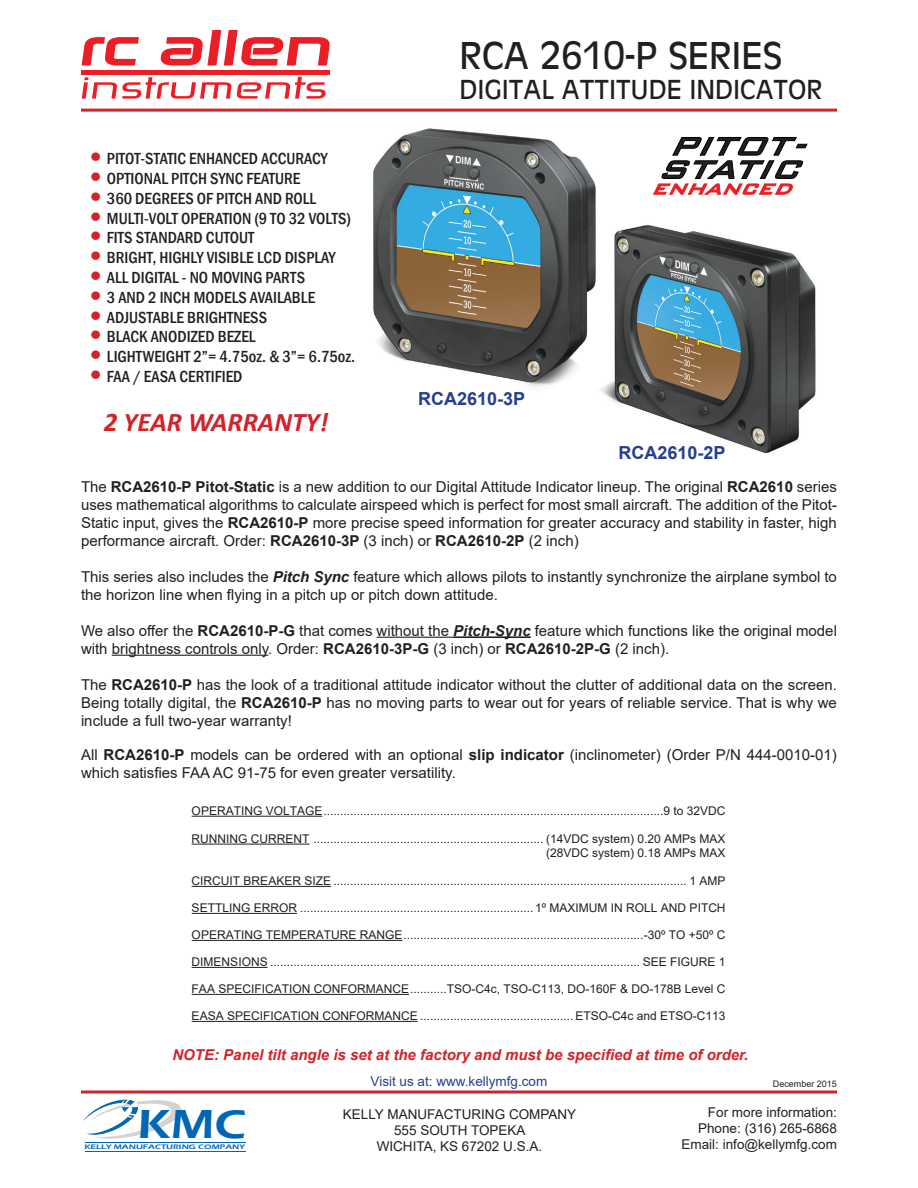
<style>
.page{position:relative;width:918px;height:1188px;background:#fff}
.page>*{position:absolute;margin:0;border:0;box-sizing:border-box;transform-origin:0 0}
.t1{font:600 41.7px "Eras ITC";color:#0166b3;scale:1.19 1}
.t2{font:36px "Antique Olive";color:#231f20}
.t3{font:italic 700 27px "Calibri";color:#d1232a}
.t4{font:25.5px "Antique Olive";color:#231f20}
.t5{font:700 18px "Arial";color:#253f8e}
.t6{font:500 condensed 16.5px "Franklin Gothic";color:#231f20}
.t7{font:15px/18px "Arial";color:#231f20}
.t8{font:italic 700 15px "Arial";color:#d1232a}
.t9{font:13.5px "Arial";color:#231f20}
.t10{font:13.5px "Arial";color:#253f8e}
.t11{font:12px "Arial";color:#231f20}
.t12{font:9px "Arial";color:#231f20}
.t13{font:600 6.75px "Eras ITC";color:#0166b3;scale:1.36 1}
.s1{font-family:"Arial";font-weight:700;font-stretch:normal;font-size:30px;color:#d1232a}
.s2{font-weight:700}
.s3{font-weight:700;font-style:italic}
</style>
<div class="page">
<img style="left:373px;top:128px;width:443px;height:325px">
<svg style="left:83px;top:1099px;width:98px;height:40px"></svg>
<hr style="left:85px;top:1151px;width:160px;height:1px;background:#0166b3">
<hr style="left:85px;top:1142px;width:160px;height:1px;background:#0166b3">
<svg style="left:81px;top:30px;width:249px;height:69px"></svg>
<hr style="left:192px;top:816px;width:130px;height:1px;background:#231f20">
<hr style="left:192px;top:844px;width:118px;height:1px;background:#231f20">
<hr style="left:192px;top:886px;width:139px;height:1px;background:#231f20">
<hr style="left:192px;top:913px;width:105px;height:1px;background:#231f20">
<hr style="left:192px;top:940px;width:210px;height:1px;background:#231f20">
<hr style="left:192px;top:967px;width:76px;height:1px;background:#231f20">
<hr style="left:192px;top:994px;width:217px;height:1px;background:#231f20">
<hr style="left:192px;top:1021px;width:226px;height:1px;background:#231f20">
<hr style="left:81px;top:109px;width:756px;height:3px;background:#d1232a">
<svg style="left:81px;top:1090px;width:756px;height:4px;background:#dc595f"></svg>
<hr style="left:377px;top:637px;width:76px;height:1px;background:#231f20">
<hr style="left:453px;top:636px;width:78px;height:2px;background:#231f20">
<hr style="left:112px;top:655px;width:156px;height:1px;background:#231f20">
<svg style="left:653px;top:137px;width:155px;height:58px"></svg>
<p class="t6" style="left:90px;top:148px;width:239px"><span class="s1">•</span> PITOT-STATIC ENHANCED ACCURACY</p>
<p class="t6" style="left:90px;top:168px;width:211px"><span class="s1">•</span> OPTIONAL PITCH SYNC FEATURE</p>
<p class="t6" style="left:90px;top:187px;width:227px"><span class="s1">•</span> 360 DEGREES OF PITCH AND ROLL</p>
<p class="t6" style="left:90px;top:207px;width:262px"><span class="s1">•</span> MULTI-VOLT OPERATION (9 TO 32 VOLTS)</p>
<p class="t6" style="left:90px;top:227px;width:165px"><span class="s1">•</span> FITS STANDARD CUTOUT</p>
<p class="t6" style="left:90px;top:247px;width:247px"><span class="s1">•</span> BRIGHT, HIGHLY VISIBLE LCD DISPLAY</p>
<p class="t6" style="left:90px;top:267px;width:216px"><span class="s1">•</span> ALL DIGITAL - NO MOVING PARTS</p>
<p class="t6" style="left:90px;top:286px;width:226px"><span class="s1">•</span> 3 AND 2 INCH MODELS AVAILABLE</p>
<p class="t6" style="left:90px;top:306px;width:178px"><span class="s1">•</span> ADJUSTABLE BRIGHTNESS</p>
<p class="t6" style="left:90px;top:326px;width:167px"><span class="s1">•</span> BLACK ANODIZED BEZEL</p>
<p class="t6" style="left:90px;top:346px;width:266px"><span class="s1">•</span> LIGHTWEIGHT 2”= 4.75oz. &amp; 3”= 6.75oz.</p>
<p class="t6" style="left:90px;top:366px;width:154px"><span class="s1">•</span> FAA / EASA CERTIFIED</p>
<p class="t3" style="left:104px;top:403px;width:226px">2 YEAR WARRANTY!</p>
<p class="t2" style="left:459px;top:32px;width:324px">RCA 2610-P SERIES</p>
<p class="t4" style="left:459px;top:73px;width:364px">DIGITAL ATTITUDE INDICATOR</p>
<p class="t5" style="left:418px;top:386px;width:109px">RCA2610-3P</p>
<p class="t5" style="left:619px;top:440px;width:109px">RCA2610-2P</p>
<p class="t7" style="left:81px;top:477px;width:758px;text-align:justify">The <span class="s2">RCA2610-P Pitot-Static</span> is a new addition to our Digital Attitude Indicator lineup. The original <span class="s2">RCA2610</span> series uses mathematical algorithms to calculate airspeed which is perfect for most small aircraft. The addition of the Pitot-Static input, gives the <span class="s2">RCA2610-P</span> more precise speed information for greater accuracy and stability in faster, high performance aircraft. Order: <span class="s2">RCA2610-3P</span> (3 inch) or <span class="s2">RCA2610-2P</span> (2 inch)</p>
<p class="t7" style="left:81px;top:567px;width:757px">This series also includes the <span class="s3">Pitch Sync</span> feature which allows pilots to instantly synchronize the airplane symbol to the horizon line when flying in a pitch up or pitch down attitude.</p>
<p class="t7" style="left:81px;top:621px;width:757px">We also offer the <span class="s2">RCA2610-P-G</span> that comes without the <span class="s3">Pitch-Sync</span> feature which functions like the original model with brightness controls only. Order: <span class="s2">RCA2610-3P-G</span> (3 inch) or <span class="s2">RCA2610-2P-G</span> (2 inch).</p>
<p class="t7" style="left:81px;top:675px;width:758px;text-align:justify">The <span class="s2">RCA2610-P</span> has the look of a traditional attitude indicator without the clutter of additional data on the screen.<br>Being totally digital, the <span class="s2">RCA2610-P</span> has no moving parts to wear out for years of reliable service. That is why we include a full two-year warranty!</p>
<p class="t7" style="left:81px;top:745px;width:757px">All <span class="s2">RCA2610-P</span> models can be ordered with an optional <span class="s2">slip indicator</span> (inclinometer) (Order P/N 444-0010-01) which satisfies FAA AC 91-75 for even greater versatility.</p>
<p class="t11" style="left:192px;top:802px;width:535px">OPERATING VOLTAGE......................................................................................................9 to 32VDC</p>
<p class="t11" style="left:192px;top:830px;width:536px">RUNNING CURRENT ..................................................................... (14VDC system) 0.20 AMPs MAX</p>
<p class="t11" style="left:546px;top:845px;width:181px">(28VDC system) 0.18 AMPs MAX</p>
<p class="t11" style="left:192px;top:873px;width:536px">CIRCUIT BREAKER SIZE .......................................................................................................... 1 AMP</p>
<p class="t11" style="left:192px;top:900px;width:535px">SETTLING ERROR ...................................................................... 1º MAXIMUM IN ROLL AND PITCH</p>
<p class="t11" style="left:192px;top:927px;width:535px">OPERATING TEMPERATURE RANGE........................................................................-30º TO +50º C</p>
<p class="t11" style="left:192px;top:954px;width:536px">DIMENSIONS ............................................................................................................... SEE FIGURE 1</p>
<p class="t11" style="left:192px;top:981px;width:535px">FAA SPECIFICATION CONFORMANCE...........TSO-C4c, TSO-C113, DO-160F &amp; DO-178B Level C</p>
<p class="t11" style="left:192px;top:1008px;width:535px">EASA SPECIFICATION CONFORMANCE .............................................. ETSO-C4c and ETSO-C113</p>
<p class="t8" style="left:172px;top:1045px;width:577px">NOTE: Panel tilt angle is set at the factory and must be specified at time of order.</p>
<p class="t10" style="left:371px;top:1072px;width:178px">Visit us at: www.kellymfg.com</p>
<p class="t12" style="left:773px;top:1078px;width:66px">December 2015</p>
<p class="t1" style="left:137px;top:1101px;width:93px">KMC</p>
<p class="t13" style="left:84px;top:1143px;width:119px">KELLY MANUFACTURING COMPANY</p>
<p class="t9" style="left:343px;top:1105px;width:235px">KELLY MANUFACTURING COMPANY</p>
<p class="t9" style="left:394px;top:1121px;width:133px">555 SOUTH TOPEKA</p>
<p class="t9" style="left:377px;top:1137px;width:167px">WICHITA, KS 67202 U.S.A.</p>
<p class="t9" style="left:708px;top:1103px;width:131px">For more information:</p>
<p class="t9" style="left:698px;top:1119px;width:140px">Phone: (316) 265-6868</p>
<p class="t9" style="left:682px;top:1135px;width:157px">Email: info@kellymfg.com</p>
</div>
